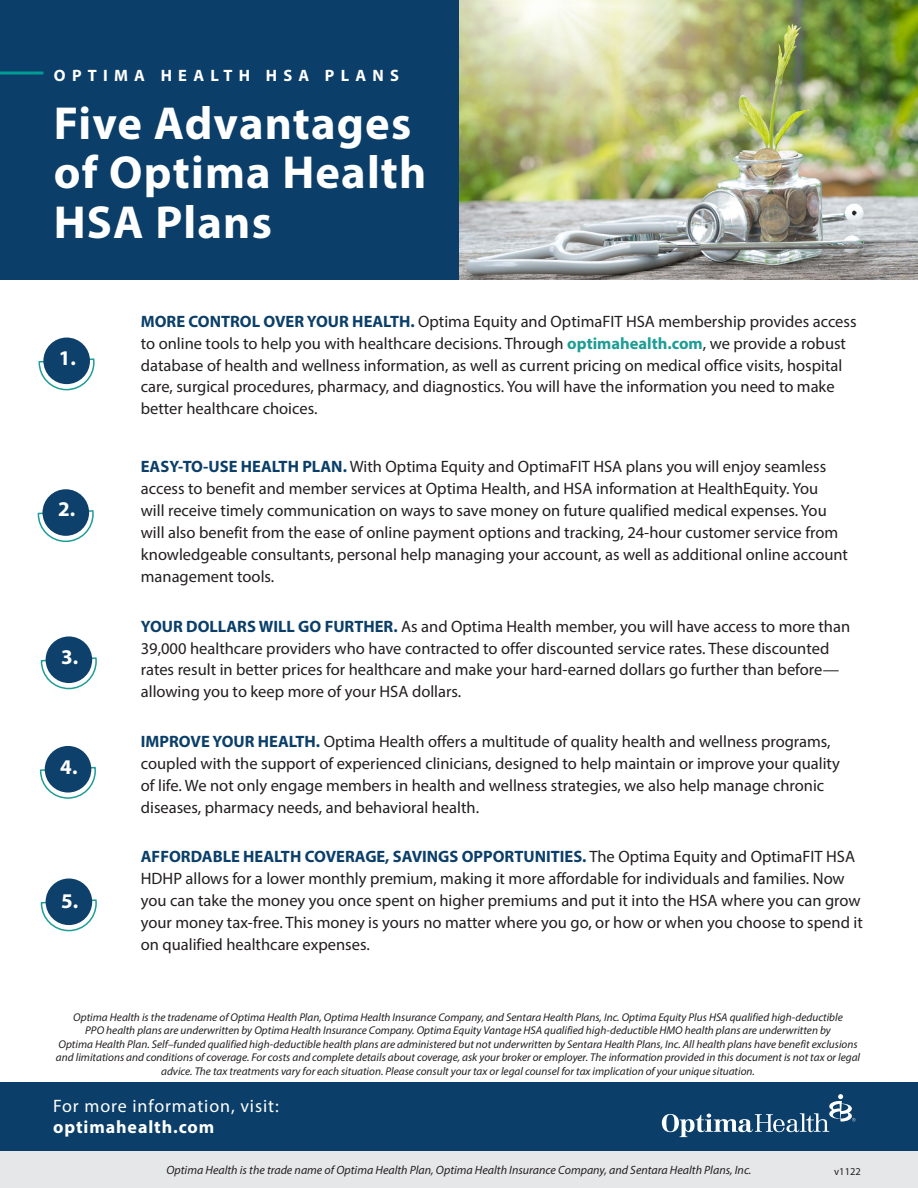
<style>
.page{position:relative;width:918px;height:1188px;background:#fff}
.page>*{position:absolute;margin:0;border:0;box-sizing:border-box;transform-origin:0 0}
.Optima_Headlines_Whi{font:700 46.5px/49.3px "Myriad Pro";letter-spacing:.025em;color:#fff}
.Optima_Body_Heading{font:700 21px "Myriad Pro";color:#fff}
.t1{font:18px "Myriad Pro";letter-spacing:.05em;color:#fff}
.t2{font:700 18px "Myriad Pro";letter-spacing:.05em;color:#fff}
.Optima_Body_Text{font:16.5px/21.9px "Myriad Pro";color:#231f20}
.Section_Title_Headli{font:700 16.5px "Myriad Pro";letter-spacing:.38em;color:#fff}
.t3{font:italic 12px "Myriad Pro";color:#231f20}
.Optima_Body_Text-2{font:italic 11.25px/13.5px "Myriad Pro";color:#231f20;text-align:center}
.t4{font:10.5px "Myriad Pro";color:#231f20}
.s1{font-weight:700;color:#0b3f69}
.s2{font-weight:700;color:#1d9d96}
</style>
<div class="page">
<div style="left:0;top:1151px;width:918px;height:37px;background:#e6e7e9"></div>
<div style="left:0;top:1082px;width:918px;height:69px;background:#0b3f69"></div>
<svg style="left:662px;top:1094px;width:194px;height:43px"></svg>
<img style="left:459px;top:0;width:459px;height:280px">
<div style="left:0;top:0;width:459px;height:280px;background:#0b3f69"></div>
<hr style="left:0;top:72px;width:43px;height:3px;background:#009c96">
<svg style="left:39px;top:358px;width:56px;height:32px"></svg>
<div style="left:43px;top:338px;width:47px;height:46px;background:#0d406a;border-radius:50%"></div>
<svg style="left:38px;top:509px;width:56px;height:33px"></svg>
<div style="left:43px;top:489px;width:46px;height:47px;background:#0d406a;border-radius:50%"></div>
<svg style="left:41px;top:657px;width:56px;height:32px"></svg>
<div style="left:46px;top:636px;width:46px;height:47px;background:#0d406a;border-radius:50%"></div>
<svg style="left:40px;top:766px;width:56px;height:33px"></svg>
<div style="left:45px;top:746px;width:46px;height:47px;background:#0d406a;border-radius:50%"></div>
<svg style="left:41px;top:899px;width:56px;height:32px"></svg>
<div style="left:46px;top:878px;width:46px;height:47px;background:#0d406a;border-radius:50%"></div>
<p class="Section_Title_Headli" style="left:54px;top:65px;width:347px">OPTIMA HEALTH HSA PLANS</p>
<p class="Optima_Headlines_Whi" style="left:54px;top:97px;width:374px">Five Advantages of Optima Health<br>HSA Plans</p>
<p class="Optima_Body_Heading" style="left:59px;top:345px;width:19px">1.</p>
<p class="Optima_Body_Heading" style="left:58px;top:495px;width:19px">2.</p>
<p class="Optima_Body_Heading" style="left:61px;top:644px;width:19px">3.</p>
<p class="Optima_Body_Heading" style="left:60px;top:753px;width:19px">4.</p>
<p class="Optima_Body_Heading" style="left:61px;top:887px;width:19px">5.</p>
<p class="Optima_Body_Text" style="left:141px;top:310px;width:717px"><span class="s1">MORE CONTROL OVER YOUR HEALTH.</span> Optima Equity and OptimaFIT HSA membership provides access to online tools to help you with healthcare decisions. Through <span class="s2">optimahealth.com</span>, we provide a robust database of health and wellness information, as well as current pricing on medical office visits, hospital care, surgical procedures, pharmacy, and diagnostics. You will have the information you need to make better healthcare choices.</p>
<p class="Optima_Body_Text" style="left:141px;top:456px;width:709px"><span class="s1">EASY-TO-USE HEALTH PLAN.</span> With Optima Equity and OptimaFIT HSA plans you will enjoy seamless access to benefit and member services at Optima Health, and HSA information at HealthEquity. You<br>will receive timely communication on ways to save money on future qualified medical expenses. You will also benefit from the ease of online payment options and tracking, 24-hour customer service from knowledgeable consultants, personal help managing your account, as well as additional online account management tools.</p>
<p class="Optima_Body_Text" style="left:141px;top:615px;width:711px"><span class="s1">YOUR DOLLARS WILL GO FURTHER.</span> As and Optima Health member, you will have access to more than 39,000 healthcare providers who have contracted to offer discounted service rates. These discounted rates result in better prices for healthcare and make your hard-earned dollars go further than before— allowing you to keep more of your HSA dollars.</p>
<p class="Optima_Body_Text" style="left:141px;top:730px;width:701px"><span class="s1">IMPROVE YOUR HEALTH.</span> Optima Health offers a multitude of quality health and wellness programs, coupled with the support of experienced clinicians, designed to help maintain or improve your quality of life. We not only engage members in health and wellness strategies, we also help manage chronic diseases, pharmacy needs, and behavioral health.</p>
<p class="Optima_Body_Text" style="left:141px;top:846px;width:723px"><span class="s1">AFFORDABLE HEALTH COVERAGE, SAVINGS OPPORTUNITIES.</span> The Optima Equity and OptimaFIT HSA HDHP allows for a lower monthly premium, making it more affordable for individuals and families. Now you can take the money you once spent on higher premiums and put it into the HSA where you can grow your money tax-free. This money is yours no matter where you go, or how or when you choose to spend it on qualified healthcare expenses.</p>
<p class="Optima_Body_Text-2" style="left:56px;top:1010px;width:806px">Optima Health is the tradename of Optima Health Plan, Optima Health Insurance Company, and Sentara Health Plans, Inc. Optima Equity Plus HSA qualified high-deductible<br>PPO health plans are underwritten by Optima Health Insurance Company. Optima Equity Vantage HSA qualified high-deductible HMO health plans are underwritten by<br>Optima Health Plan. Self–funded qualified high-deductible health plans are administered but not underwritten by Sentara Health Plans, Inc. All health plans have benefit exclusions and limitations and conditions of coverage. For costs and complete details about coverage, ask your broker or employer. The information provided in this document is not tax or legal advice. The tax treatments vary for each situation. Please consult your tax or legal counsel for tax implication of your unique situation.</p>
<p class="t1" style="left:53px;top:1095px;width:227px">For more information, visit:</p>
<p class="t2" style="left:53px;top:1115px;width:163px">optimahealth.com</p>
<p class="t3" style="left:166px;top:1163px;width:587px">Optima Health is the trade name of Optima Health Plan, Optima Health Insurance Company, and Sentara Health Plans, Inc.</p>
<p class="t4" style="left:834px;top:1165px;width:28px">v1122</p>
</div>
